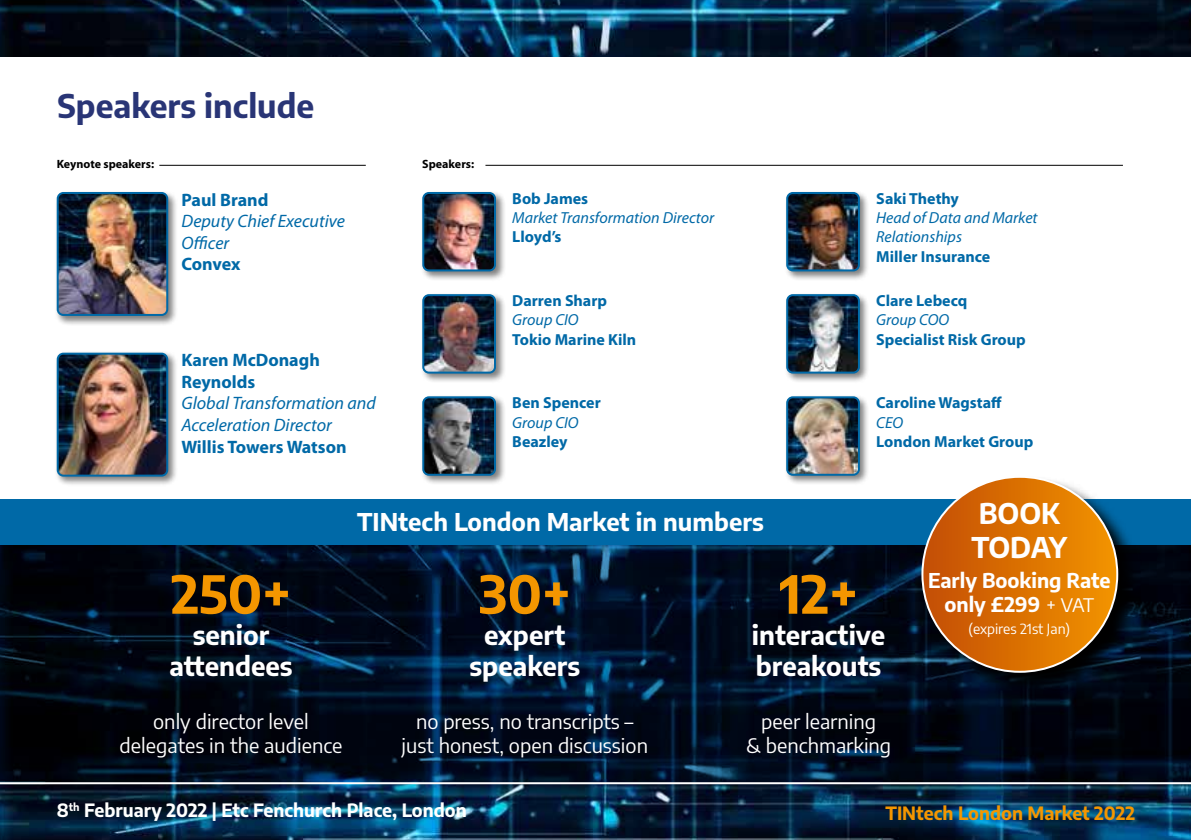
<style>
.page{position:relative;width:1191px;height:840px;background:#fff}
.page>*{position:absolute;margin:0;border:0;box-sizing:border-box;transform-origin:0 0}
.t1{font:700 52px "Encode Sans";color:#f49600}
.t2{font:700 32px "Encode Sans";color:#293576}
.t3{font:700 28px/33.6px "Encode Sans";color:#fff}
.t4{font:700 26px/31.2px "Encode Sans";color:#fff;text-align:center}
.t5{font:700 24px "Encode Sans";color:#fff}
.t6{font:20px/24px "Encode Sans";color:#fff;text-align:center}
.t7{font:700 20px/24px "Encode Sans";color:#fff;text-align:center}
.t8{font:italic 18px/21.6px "Myriad Pro";color:#0069a7}
.t9{font:700 18px/21.6px "Myriad Pro";color:#0069a7}
.t10{font:700 18px "Encode Sans";color:#fff}
.t11{font:700 18px "Encode Sans";color:#f49600}
.t12{font:700 16px "Myriad Pro";color:#0069a7}
.t13{font:italic 16px/19.2px "Myriad Pro";color:#0069a7}
.t14{font:14px "Encode Sans";color:#fff}
.t15{font:700 12px "Myriad Pro";color:#000}
.s1{font-weight:400;font-size:18.8px}
</style>
<div class="page">
<img style="left:0;top:784px;width:1191px;height:55px">
<img style="left:0;top:0;width:1191px;height:57px">
<svg style="left:0;top:544px;width:1191px;height:237px;background:#010e20"></svg>
<div style="left:0;top:499px;width:1191px;height:45px;background:#0069a7"></div>
<svg style="left:921px;top:480px;width:221px;height:216px"></svg>
<div style="left:922px;top:476px;width:195px;height:195px;background:linear-gradient(to right,#c65510,#f29401);border-radius:97px"></div>
<div style="left:420px;top:190px;width:86px;height:91px;background:#000;opacity:.5"></div>
<img style="left:423px;top:193px;width:72px;height:77px">
<div style="left:422px;top:192px;width:74px;height:79px;border:2px solid #0069a7;border-radius:6px"></div>
<div style="left:420px;top:292px;width:86px;height:91px;background:#000;opacity:.5"></div>
<img style="left:423px;top:295px;width:72px;height:77px">
<div style="left:422px;top:294px;width:74px;height:79px;border:2px solid #0069a7;border-radius:6px"></div>
<div style="left:420px;top:394px;width:86px;height:91px;background:#000;opacity:.5"></div>
<img style="left:423px;top:397px;width:72px;height:77px">
<div style="left:422px;top:396px;width:74px;height:79px;border:2px solid #0069a7;border-radius:6px"></div>
<div style="left:54px;top:190px;width:124px;height:136px;background:#000;opacity:.5"></div>
<img style="left:58px;top:193px;width:109px;height:122px">
<div style="left:57px;top:192px;width:111px;height:124px;border:2px solid #0069a7;border-radius:6px"></div>
<hr style="left:159px;top:165px;width:207px;height:1px;background:#000">
<hr style="left:485px;top:165px;width:638px;height:1px;background:#000">
<div style="left:54px;top:350px;width:124px;height:136px;background:#000;opacity:.5"></div>
<img style="left:58px;top:353px;width:109px;height:122px">
<div style="left:57px;top:352px;width:111px;height:124px;border:2px solid #0069a7;border-radius:6px"></div>
<div style="left:784px;top:190px;width:85px;height:91px;background:#000;opacity:.5"></div>
<img style="left:787px;top:193px;width:72px;height:77px">
<div style="left:786px;top:192px;width:74px;height:79px;border:2px solid #0069a7;border-radius:6px"></div>
<div style="left:784px;top:292px;width:85px;height:91px;background:#000;opacity:.5"></div>
<img style="left:787px;top:295px;width:72px;height:77px">
<div style="left:786px;top:294px;width:74px;height:79px;border:2px solid #0069a7;border-radius:6px"></div>
<div style="left:784px;top:394px;width:85px;height:91px;background:#000;opacity:.5"></div>
<img style="left:787px;top:397px;width:72px;height:77px">
<div style="left:786px;top:396px;width:74px;height:79px;border:2px solid #0069a7;border-radius:6px"></div>
<h2 class="t2" style="left:57px;top:82px;width:258px">Speakers include</h2>
<p class="t15" style="left:57px;top:156px;width:99px">Keynote speakers:</p>
<p class="t15" style="left:422px;top:156px;width:53px">Speakers:</p>
<p class="t9" style="left:181px;top:188px;width:89px">Paul Brand</p>
<p class="t8" style="left:181px;top:210px;width:165px">Deputy Chief Executive<br>Officer</p>
<p class="t9" style="left:181px;top:253px;width:60px">Convex</p>
<p class="t9" style="left:181px;top:348px;width:140px">Karen McDonagh<br>Reynolds</p>
<p class="t8" style="left:181px;top:392px;width:196px">Global Transformation and<br>Acceleration Director</p>
<p class="t9" style="left:181px;top:435px;width:167px">Willis Towers Watson</p>
<p class="t12" style="left:512px;top:188px;width:77px">Bob James</p>
<p class="t13" style="left:512px;top:208px;width:203px">Market Transformation Director</p>
<p class="t12" style="left:512px;top:226px;width:51px">Lloyd’s</p>
<p class="t12" style="left:512px;top:290px;width:96px">Darren Sharp</p>
<p class="t13" style="left:512px;top:310px;width:68px">Group CIO</p>
<p class="t12" style="left:512px;top:328px;width:125px">Tokio Marine Kiln</p>
<p class="t12" style="left:512px;top:392px;width:90px">Ben Spencer</p>
<p class="t13" style="left:512px;top:412px;width:68px">Group CIO</p>
<p class="t12" style="left:512px;top:430px;width:57px">Beazley</p>
<p class="t12" style="left:876px;top:188px;width:84px">Saki Thethy</p>
<p class="t13" style="left:876px;top:208px;width:163px">Head of Data and Market<br>Relationships</p>
<p class="t12" style="left:876px;top:246px;width:116px">Miller Insurance</p>
<p class="t12" style="left:876px;top:290px;width:93px">Clare Lebecq</p>
<p class="t13" style="left:876px;top:310px;width:74px">Group COO</p>
<p class="t12" style="left:876px;top:328px;width:151px">Specialist Risk Group</p>
<p class="t12" style="left:876px;top:392px;width:127px">Caroline Wagstaff</p>
<p class="t13" style="left:876px;top:412px;width:29px">CEO</p>
<p class="t12" style="left:876px;top:430px;width:159px">London Market Group</p>
<h3 class="t5" style="left:357px;top:503px;width:408px">TINtech London Market in numbers</h3>
<h1 class="t1" style="left:171px;top:555px;width:121px">250+</h1>
<h3 class="t4" style="left:169px;top:617px;width:125px">senior attendees</h3>
<p class="t6" style="left:120px;top:708px;width:224px">only director level delegates in the audience</p>
<h1 class="t1" style="left:479px;top:555px;width:93px">30+</h1>
<h3 class="t4" style="left:469px;top:617px;width:112px">expert speakers</h3>
<p class="t6" style="left:401px;top:708px;width:248px">no press, no transcripts – just honest, open discussion</p>
<h1 class="t1" style="left:779px;top:555px;width:80px">12+</h1>
<h3 class="t4" style="left:752px;top:617px;width:135px;text-align:left">interactive breakouts</h3>
<p class="t6" style="left:746px;top:708px;width:147px">peer learning<br>&amp; benchmarking</p>
<h3 class="t3" style="left:971px;top:495px;width:97px">BOOK<br>TODAY</h3>
<p class="t7" style="left:928px;top:566px;width:184px">Early Booking Rate only £299 <span class="s1">+ VAT</span></p>
<p class="t14" style="left:968px;top:618px;width:103px">(expires 21st Jan)</p>
<p class="t10" style="left:57px;top:796px;width:411px">8<sup>th</sup> February 2022 | Etc Fenchurch Place, London</p>
<p class="t11" style="left:885px;top:799px;width:251px">TINtech London Market 2022</p>
</div>
